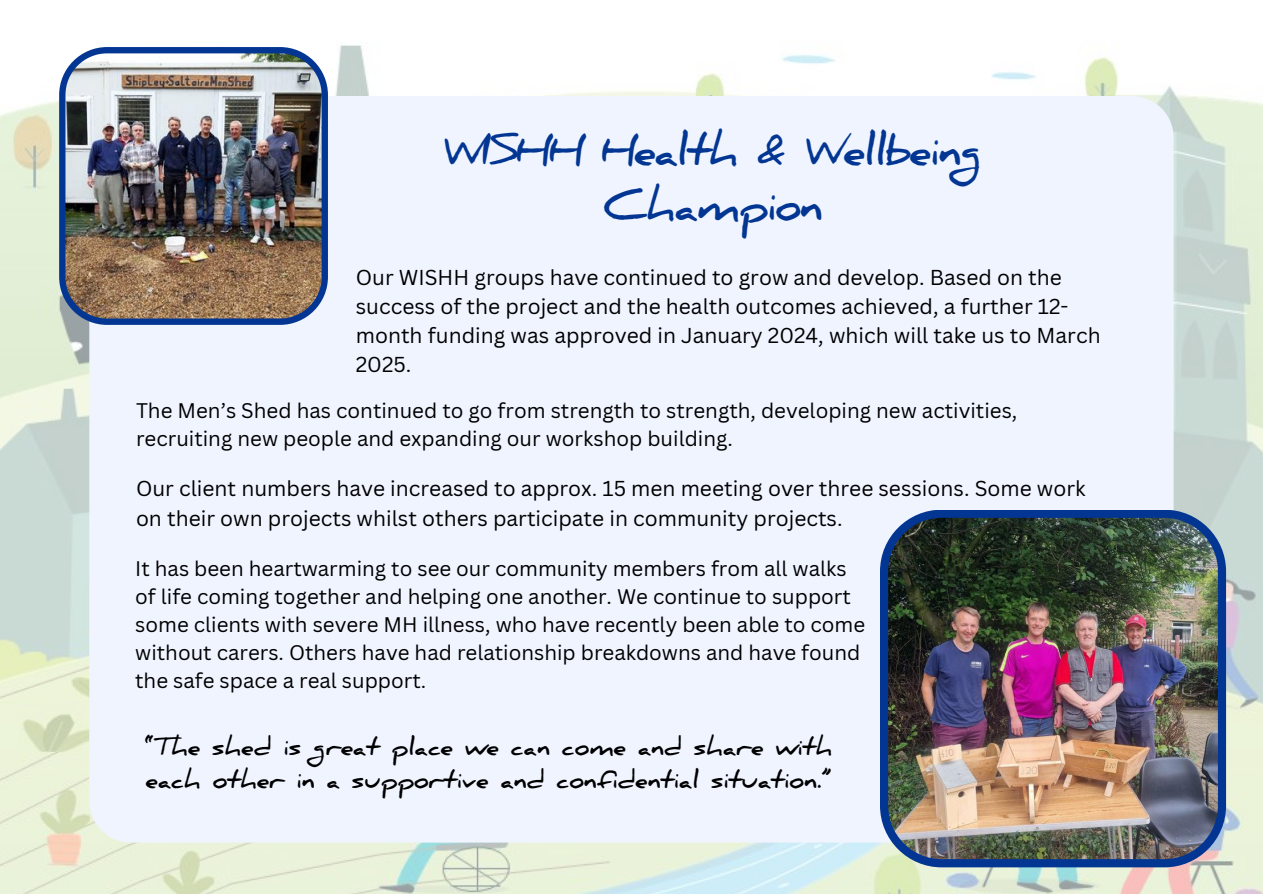
<style>
.page{position:relative;width:1263px;height:894px;background:#fff}
.page>*{position:absolute;margin:0;border:0;box-sizing:border-box;transform-origin:0 0}
.t1{font:700 42.45px/55.2px "Daniel";letter-spacing:-.03em;color:#023692;text-align:center}
.t2{font:700 24px/32.7px "Daniel";color:#000}
.t3{font:21px/29.2px "Canva Sans";color:#000}
.t4{font:20.55px/28.2px "Canva Sans";color:#000}
</style>
<div class="page">
<img style="left:0;top:45px;width:1263px;height:848px">
<div style="left:89px;top:96px;width:1084px;height:746px;background:#eff4ff"></div>
<img style="left:59px;top:47px;width:269px;height:278px">
<img style="left:880px;top:509px;width:346px;height:358px">
<h1 class="t1" style="left:444px;top:122px;width:540px">WISHH Health &amp; Wellbeing<br>Champion</h1>
<p class="t3" style="left:356px;top:262px;width:746px">Our WISHH groups have continued to grow and develop. Based on the success of the project and the health outcomes achieved, a further 12- month funding was approved in January 2024, which will take us to March 2025.</p>
<p class="t4" style="left:136px;top:396px;width:883px">The Men’s Shed has continued to go from strength to strength, developing new activities, recruiting new people and expanding our workshop building.</p>
<p class="t3" style="left:136px;top:473px;width:951px">Our client numbers have increased to approx. 15 men meeting over three sessions. Some work on their own projects whilst others participate in community projects.</p>
<p class="t4" style="left:135px;top:553px;width:731px">It has been heartwarming to see our community members from all walks of life coming together and helping one another. We continue to support some clients with severe MH illness, who have recently been able to come without carers. Others have had relationship breakdowns and have found the safe space a real support.</p>
<p class="t2" style="left:145px;top:730px;width:689px">“The shed is great place we can come and share with each other in a supportive and confidential situation.”</p>
</div>
